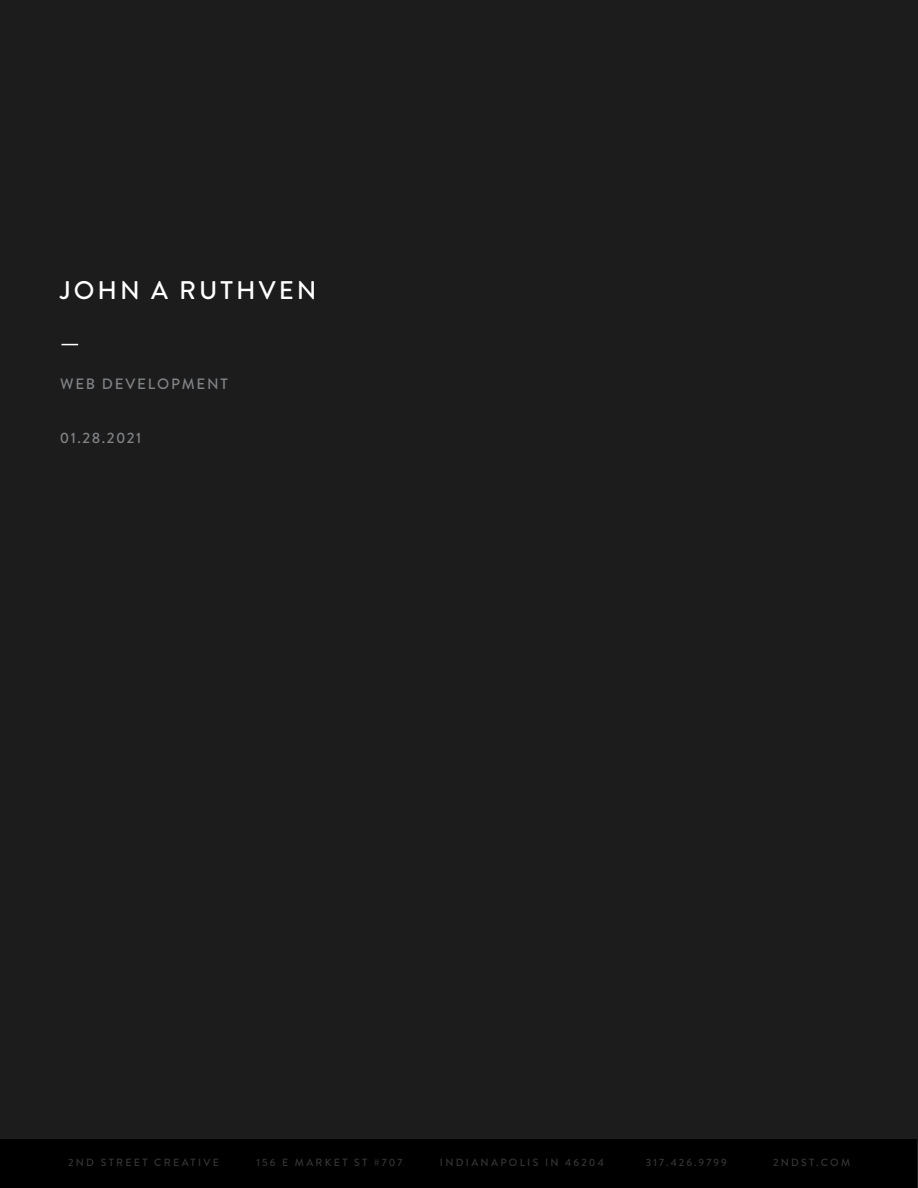
<style>
.page{position:relative;width:918px;height:1188px;background:#1c1c1c}
.page>*{position:absolute;margin:0;border:0;box-sizing:border-box;transform-origin:0 0}
.t1{font:500 25.5px "Brandon Grotesque";letter-spacing:.12em;color:#fff}
.t2{font:500 15px "Brandon Grotesque";letter-spacing:.12em;color:#808285}
.t3{font:500 10.5px "Brandon Grotesque";letter-spacing:.22em;color:#636466}
.t4{font:500 10.5px "Brandon Grotesque";letter-spacing:.2em;color:#636466}
</style>
<div class="page">
<svg style="left:62px;top:344px;width:16px;height:1px"></svg>
<div style="left:1px;top:1140px;width:916px;height:48px;background:#000"></div>
<h1 class="t1" style="left:60px;top:273px;width:258px">JOHN A RUTHVEN</h1>
<h2 class="t2" style="left:60px;top:374px;width:169px">WEB DEVELOPMENT</h2>
<h2 class="t2" style="left:60px;top:428px;width:83px">01.28.2021</h2>
<p class="t3" style="left:68px;top:1155px;width:152px">2ND STREET CREATIVE</p>
<p class="t3" style="left:256px;top:1155px;width:148px">156 E MARKET ST #707</p>
<p class="t3" style="left:440px;top:1155px;width:165px">INDIANAPOLIS IN 46204</p>
<p class="t4" style="left:646px;top:1155px;width:83px">317.426.9799</p>
<p class="t3" style="left:773px;top:1155px;width:79px">2NDST.COM</p>
</div>
